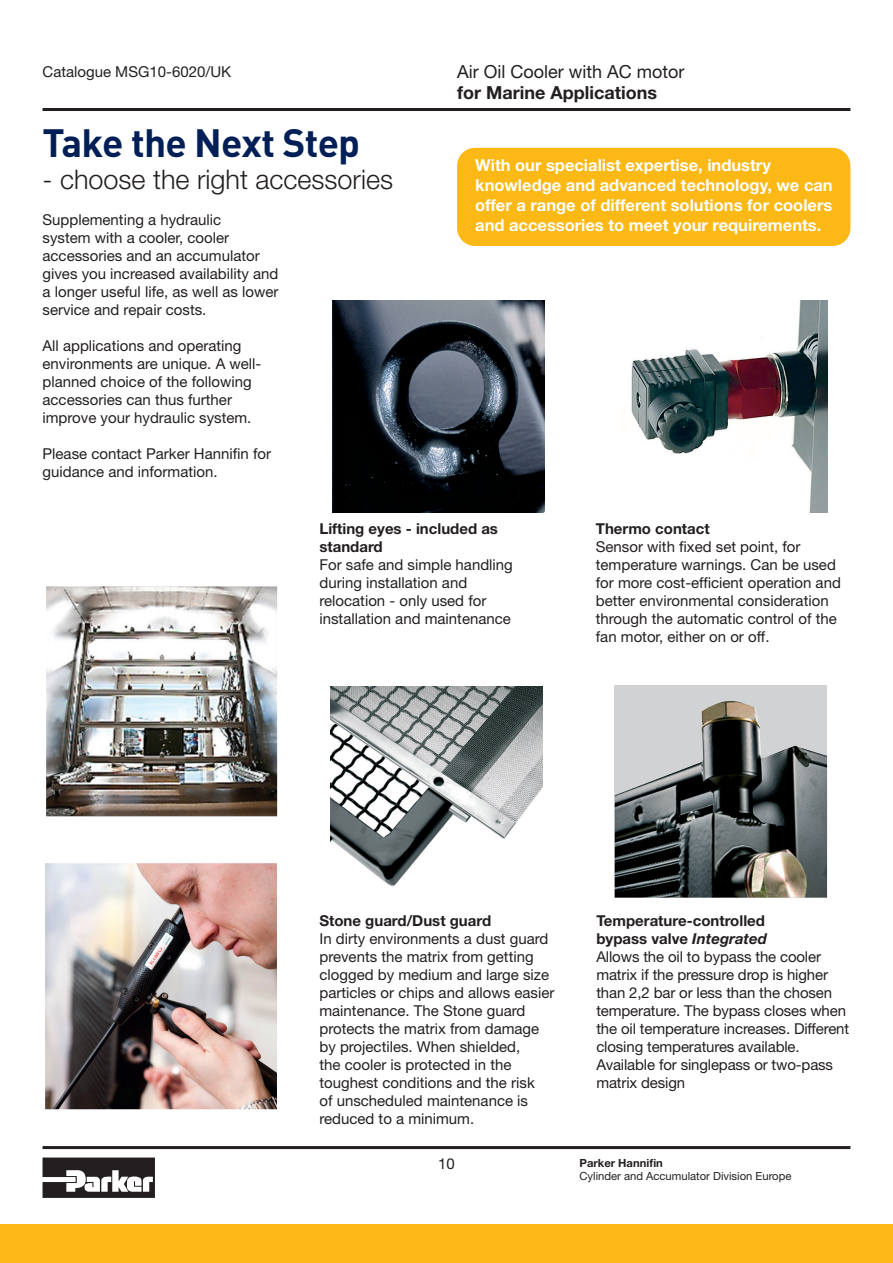
<style>
.page{position:relative;width:893px;height:1263px;background:#fff}
.page>*{position:absolute;margin:0;border:0;box-sizing:border-box;transform-origin:0 0}
.t1{font:700 39px "DINOT";letter-spacing:-.02em;color:#001f56}
.t2{font:300 27px "Helvetica Neue LT Std";color:#231f20}
.t3{font:18px "Helvetica Neue LT Std";color:#231f20}
.t4{font:700 18px "Helvetica Neue LT Std";color:#231f20}
.t5{font:700 16.5px/19.8px "Helvetica Neue LT Std";color:#fff}
.t6{font:15px/18px "Helvetica Neue LT Std";color:#231f20}
.t7{font:700 15px/18px "Helvetica Neue LT Std";color:#231f20}
.t8{font:11.25px "Helvetica Neue LT Std";color:#231f20}
.t9{font:700 11.25px "Helvetica Neue LT Std";color:#231f20}
.s1{font-style:italic}
</style>
<div class="page">
<hr style="left:43px;top:108px;width:807px;height:3px;background:#231f20">
<hr style="left:43px;top:1146px;width:807px;height:3px;background:#231f20">
<svg style="left:43px;top:1157px;width:112px;height:41px"></svg>
<div style="left:0;top:1224px;width:893px;height:39px;background:#fcb814"></div>
<div style="left:457px;top:148px;width:393px;height:98px;background:#fcb814;border-radius:18px"></div>
<svg style="left:615px;top:685px;width:212px;height:212px;background:#767979"></svg>
<img style="left:701px;top:701px;width:30px;height:61px">
<img style="left:333px;top:300px;width:211px;height:212px">
<img style="left:331px;top:686px;width:211px;height:200px">
<img style="left:631px;top:300px;width:196px;height:212px">
<img style="left:47px;top:864px;width:229px;height:244px">
<div style="left:43px;top:860px;width:237px;height:252px;border:3px solid #fff"></div>
<img style="left:47px;top:587px;width:230px;height:229px">
<div style="left:44px;top:584px;width:236px;height:235px;border:2px solid #fff"></div>
<p class="t6" style="left:43px;top:62px;width:190px">Catalogue MSG10-6020/UK</p>
<p class="t1" style="left:43px;top:117px;width:319px">Take the Next Step</p>
<p class="t2" style="left:43px;top:163px;width:352px">- choose the right accessories</p>
<p class="t6" style="left:43px;top:211px;width:238px">Supplementing a hydraulic<br>system with a cooler, cooler accessories and an accumulator gives you increased availability and a longer useful life, as well as lower service and repair costs.</p>
<p class="t6" style="left:43px;top:337px;width:220px">All applications and operating environments are unique. A well&shy;planned choice of the following accessories can thus further improve your hydraulic system.</p>
<p class="t6" style="left:43px;top:445px;width:230px">Please contact Parker Hannifin for guidance and information.</p>
<p class="t3" style="left:457px;top:61px;width:229px">Air Oil Cooler with AC motor</p>
<p class="t4" style="left:457px;top:82px;width:201px">for Marine Applications</p>
<p class="t5" style="left:475px;top:155px;width:359px">With our specialist expertise, industry knowledge and advanced technology, we can offer a range of different solutions for coolers and accessories to meet your requirements.</p>
<p class="t7" style="left:319px;top:519px;width:180px">Lifting eyes - included as standard</p>
<p class="t6" style="left:319px;top:555px;width:195px">For safe and simple handling during installation and relocation - only used for installation and maintenance</p>
<p class="t7" style="left:596px;top:519px;width:115px">Thermo contact</p>
<p class="t6" style="left:596px;top:537px;width:247px">Sensor with fixed set point, for temperature warnings. Can be used for more cost-efficient operation and better environmental consideration through the automatic control of the fan motor, either on or off.</p>
<p class="t7" style="left:319px;top:912px;width:173px">Stone guard/Dust guard</p>
<p class="t6" style="left:319px;top:930px;width:236px">In dirty environments a dust guard prevents the matrix from getting clogged by medium and large size particles or chips and allows easier maintenance. The Stone guard protects the matrix from damage by projectiles. When shielded,<br>the cooler is protected in the toughest conditions and the risk<br>of unscheduled maintenance is reduced to a minimum.</p>
<p class="t6" style="left:438px;top:1154px;width:18px">10</p>
<p class="t7" style="left:596px;top:912px;width:170px">Temperature-controlled</p>
<p class="t7" style="left:596px;top:930px;width:172px">bypass valve <span class="s1">Integrated</span></p>
<p class="t6" style="left:596px;top:948px;width:254px">Allows the oil to bypass the cooler matrix if the pressure drop is higher than 2,2 bar or less than the chosen temperature. The bypass closes when the oil temperature increases. Different closing temperatures available.<br>Available for singlepass or two-pass matrix design</p>
<p class="t9" style="left:579px;top:1155px;width:85px">Parker Hannifin</p>
<p class="t8" style="left:579px;top:1169px;width:213px">Cylinder and Accumulator Division Europe</p>
</div>
